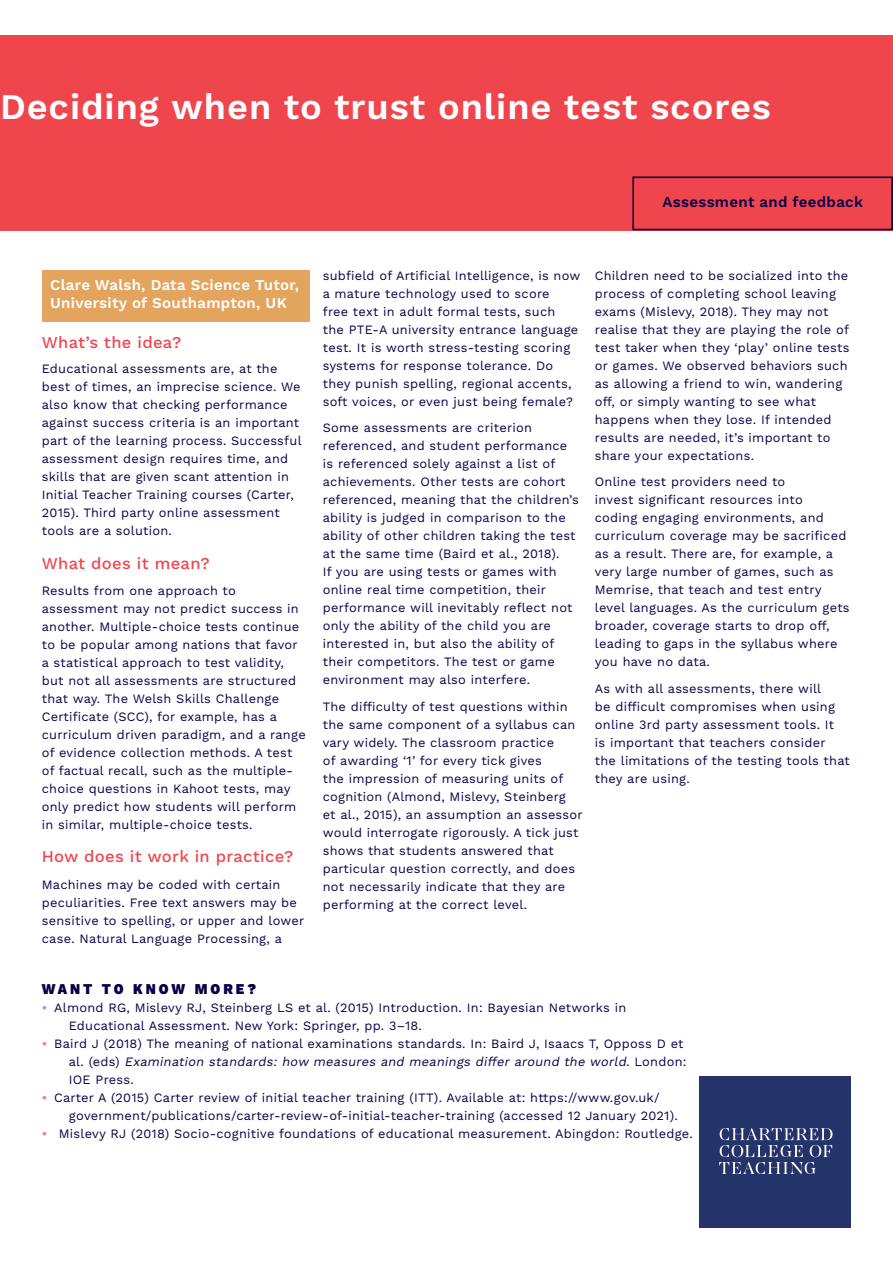
<style>
.page{position:relative;width:893px;height:1263px;background:#fff}
.page>*{position:absolute;margin:0;border:0;box-sizing:border-box;transform-origin:0 0}
.t1{font:600 36px "Work Sans";letter-spacing:.025em;color:#fff}
.t2{font:500 16.5px "Work Sans";letter-spacing:.02em;color:#ef464e}
.t3{font:600 15px/18px "Work Sans";letter-spacing:.02em;color:#fff}
.t4{font:600 15px "Work Sans";letter-spacing:.02em;color:#090148}
.t5{font:900 15px "Work Sans";letter-spacing:.225em;color:#090148;scale:.9 1}
.t6{font:12.75px/18px "Work Sans";letter-spacing:.02em;color:#090148}
.s1{font-weight:600;color:#ed7da1}
.s2{font-style:italic}
</style>
<div class="page">
<div style="left:42px;top:270px;width:268px;height:51px;background:#e3a55e"></div>
<div style="left:0;top:35px;width:893px;height:195px;background:#ef464e"></div>
<div style="left:632px;top:176px;width:261px;height:54px;border:2px solid #090148"></div>
<div style="left:699px;top:1076px;width:151px;height:152px;background:#25336b"></div>
<svg style="left:719px;top:1128px;width:113px;height:46px"></svg>
<p class="t1" style="left:0;top:86px;width:772px">Deciding when to trust online test scores</p>
<p class="t4" style="left:663px;top:194px;width:202px">Assessment and feedback</p>
<p class="t3" style="left:50px;top:277px;width:250px">Clare Walsh, Data Science Tutor,<br>University of Southampton, UK</p>
<p class="t2" style="left:42px;top:332px;width:141px">What’s the idea?</p>
<p class="t6" style="left:42px;top:361px;width:261px">Educational assessments are, at the best of times, an imprecise science. We also know that checking performance against success criteria is an important part of the learning process. Successful assessment design requires time, and skills that are given scant attention in Initial Teacher Training courses (Carter, 2015). Third party online assessment tools are a solution.</p>
<p class="t2" style="left:42px;top:553px;width:169px">What does it mean?</p>
<p class="t6" style="left:42px;top:582px;width:265px">Results from one approach to assessment may not predict success in another. Multiple-choice tests continue to be popular among nations that favor a statistical approach to test validity, but not all assessments are structured that way. The Welsh Skills Challenge Certificate (SCC), for example, has a curriculum driven paradigm, and a range of evidence collection methods. A test of factual recall, such as the multiple&shy;choice questions in Kahoot tests, may only predict how students will perform in similar, multiple-choice tests.</p>
<p class="t2" style="left:42px;top:847px;width:253px">How does it work in practice?</p>
<p class="t6" style="left:42px;top:876px;width:264px">Machines may be coded with certain peculiarities. Free text answers may be sensitive to spelling, or upper and lower case. Natural Language Processing, a</p>
<p class="t6" style="left:323px;top:267px;width:259px">subfield of Artificial Intelligence, is now a mature technology used to score<br>free text in adult formal tests, such<br>the PTE-A university entrance language test. It is worth stress-testing scoring systems for response tolerance. Do they punish spelling, regional accents, soft voices, or even just being female?</p>
<p class="t6" style="left:323px;top:419px;width:258px">Some assessments are criterion referenced, and student performance is referenced solely against a list of achievements. Other tests are cohort referenced, meaning that the children’s ability is judged in comparison to the ability of other children taking the test at the same time (Baird et al., 2018).<br>If you are using tests or games with online real time competition, their performance will inevitably reflect not only the ability of the child you are interested in, but also the ability of their competitors. The test or game environment may also interfere.</p>
<p class="t6" style="left:323px;top:698px;width:262px">The difficulty of test questions within the same component of a syllabus can vary widely. The classroom practice<br>of awarding ‘1’ for every tick gives<br>the impression of measuring units of cognition (Almond, Mislevy, Steinberg<br>et al., 2015), an assumption an assessor would interrogate rigorously. A tick just shows that students answered that particular question correctly, and does not necessarily indicate that they are performing at the correct level.</p>
<p class="t6" style="left:595px;top:267px;width:256px">Children need to be socialized into the process of completing school leaving exams (Mislevy, 2018). They may not realise that they are playing the role of test taker when they ‘play’ online tests or games. We observed behaviors such as allowing a friend to win, wandering off, or simply wanting to see what happens when they lose. If intended results are needed, it’s important to share your expectations.</p>
<p class="t6" style="left:595px;top:473px;width:256px">Online test providers need to<br>invest significant resources into<br>coding engaging environments, and curriculum coverage may be sacrificed as a result. There are, for example, a very large number of games, such as Memrise, that teach and test entry level languages. As the curriculum gets broader, coverage starts to drop off, leading to gaps in the syllabus where you have no data.</p>
<p class="t6" style="left:595px;top:680px;width:257px">As with all assessments, there will<br>be difficult compromises when using online 3rd party assessment tools. It<br>is important that teachers consider the limitations of the testing tools that they are using.</p>
<p class="t5" style="left:42px;top:981px;width:240px">WANT TO KNOW MORE?</p>
<p class="t6" style="left:69px;top:1000px;width:559px;text-indent:-27px"><span class="s1">•</span> Almond RG, Mislevy RJ, Steinberg LS et al. (2015) Introduction. In: Bayesian Networks in<br>Educational Assessment. New York: Springer, pp. 3–18.</p>
<p class="t6" style="left:69px;top:1036px;width:619px;text-indent:-27px"><span class="s1">•</span> Baird J (2018) The meaning of national examinations standards. In: Baird J, Isaacs T, Opposs D et a l . (e d s) <span class="s2">Examination standards: how measures and meanings differ around the world.</span> L o n d o n :<br>IOE Press.</p>
<p class="t6" style="left:69px;top:1090px;width:610px;text-indent:-27px"><span class="s1">•</span> Carter A (2015) Carter review of initial teacher training (ITT). Available at: https://www.gov.uk/ government/publications/carter-review-of-initial-teacher-training (accessed 12 January 2021).</p>
<p class="t6" style="left:42px;top:1126px;width:653px"><span class="s1">•</span> Mislevy RJ (2018) Socio-cognitive foundations of educational measurement. Abingdon: Routledge.</p>
</div>
